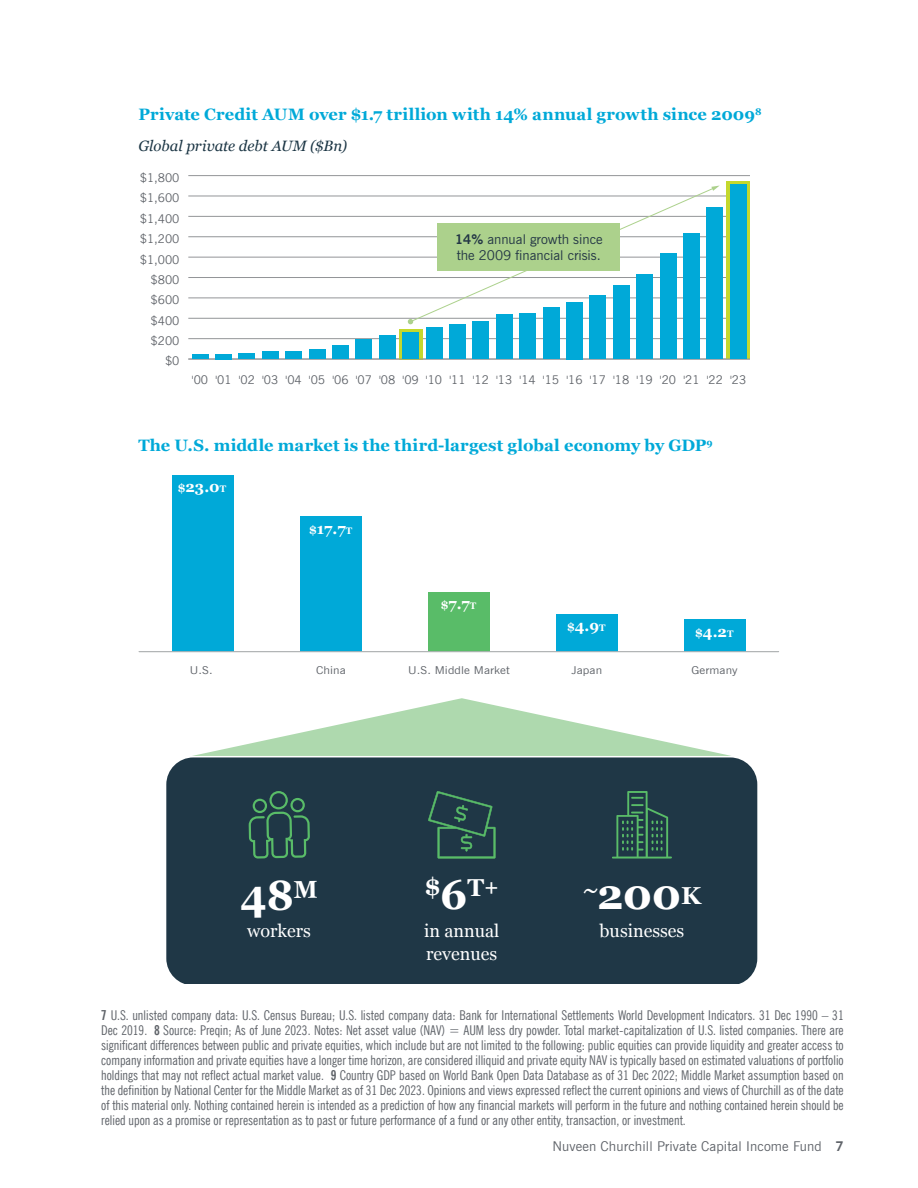
<style>
.page{position:relative;width:918px;height:1188px;background:#fff}
.page>*{position:absolute;margin:0;border:0;box-sizing:border-box;transform-origin:0 0}
.t1{font:700 42px "Georgia";color:#fff}
.t2{font:700 24.45px "Georgia";color:#fff}
.t3{font:18px/22.5px "Georgia";color:#fff}
.Table__Header{font:700 16.5px "Georgia";letter-spacing:.005em;color:#00a9d8}
.t4{font:700 15px "Georgia";color:#fff}
.Table__Header-2{font:italic 15px "Georgia";letter-spacing:-.005em;color:#1b3544}
._9_pt_disclosure_justified{font:condensed 13.5px/15px "News Gothic BT";color:#5f6369;text-align:justify}
.t5{font:13.5px/16.2px "News Gothic BT";color:#233645}
.t6{font:13.5px "News Gothic BT";letter-spacing:.01em;color:#5f6369}
.t7{font:12px "News Gothic BT";color:#5f6369}
.t8{font:10.8px "News Gothic BT";letter-spacing:.01em;color:#5f6369;scale:1.1 1}
.s1{font-weight:700}
.s2{font-size:12px}
.s3{font-size:9.45px}
.s4{font-size:42px}
.s5{font-size:21px}
.s6{font-size:24.45px}
</style>
<div class="page">
<hr style="left:188px;top:338px;width:562px;height:1px;background:#939598">
<hr style="left:188px;top:318px;width:562px;height:1px;background:#939598">
<hr style="left:188px;top:298px;width:562px;height:1px;background:#939598">
<hr style="left:188px;top:277px;width:562px;height:1px;background:#939598">
<hr style="left:188px;top:257px;width:562px;height:1px;background:#939598">
<hr style="left:188px;top:236px;width:562px;height:1px;background:#939598">
<hr style="left:188px;top:216px;width:562px;height:1px;background:#939598">
<hr style="left:188px;top:196px;width:562px;height:1px;background:#939598">
<hr style="left:188px;top:175px;width:562px;height:1px;background:#939598">
<svg style="left:408px;top:186px;width:312px;height:138px"></svg>
<div style="left:399px;top:329px;width:23px;height:30px;background:#c4d82d"></div>
<div style="left:726px;top:182px;width:24px;height:177px;background:#c4d82d"></div>
<hr style="left:188px;top:359px;width:562px;height:1px;background:#939598">
<hr style="left:192px;top:355px;width:16px;height:4px;background:#00a9d8">
<div style="left:215px;top:354px;width:17px;height:5px;background:#00a9d8"></div>
<div style="left:238px;top:353px;width:17px;height:6px;background:#00a9d8"></div>
<div style="left:262px;top:352px;width:17px;height:7px;background:#00a9d8"></div>
<div style="left:285px;top:351px;width:17px;height:8px;background:#00a9d8"></div>
<div style="left:309px;top:350px;width:16px;height:9px;background:#00a9d8"></div>
<div style="left:332px;top:345px;width:17px;height:14px;background:#00a9d8"></div>
<div style="left:355px;top:340px;width:17px;height:19px;background:#00a9d8"></div>
<div style="left:379px;top:335px;width:17px;height:24px;background:#00a9d8"></div>
<div style="left:402px;top:332px;width:17px;height:27px;background:#00a9d8"></div>
<div style="left:426px;top:328px;width:16px;height:31px;background:#00a9d8"></div>
<div style="left:449px;top:324px;width:17px;height:35px;background:#00a9d8"></div>
<div style="left:472px;top:321px;width:17px;height:38px;background:#00a9d8"></div>
<div style="left:496px;top:315px;width:17px;height:44px;background:#00a9d8"></div>
<div style="left:519px;top:314px;width:17px;height:45px;background:#00a9d8"></div>
<div style="left:543px;top:308px;width:16px;height:51px;background:#00a9d8"></div>
<div style="left:566px;top:302px;width:17px;height:57px;background:#00a9d8"></div>
<div style="left:589px;top:296px;width:17px;height:63px;background:#00a9d8"></div>
<div style="left:613px;top:285px;width:17px;height:74px;background:#00a9d8"></div>
<div style="left:636px;top:274px;width:17px;height:85px;background:#00a9d8"></div>
<div style="left:660px;top:254px;width:17px;height:105px;background:#00a9d8"></div>
<div style="left:683px;top:233px;width:17px;height:126px;background:#00a9d8"></div>
<div style="left:706px;top:208px;width:17px;height:151px;background:#00a9d8"></div>
<div style="left:730px;top:185px;width:17px;height:174px;background:#00a9d8"></div>
<div style="left:166px;top:757px;width:591px;height:226px;background:#1f3746"></div>
<svg style="left:192px;top:698px;width:539px;height:58px"></svg>
<svg style="left:428px;top:791px;width:68px;height:68px;background:#294e4b"></svg>
<svg style="left:249px;top:791px;width:61px;height:68px;background:#2b544d"></svg>
<svg style="left:612px;top:791px;width:60px;height:68px;background:#2c554d"></svg>
<div style="left:172px;top:475px;width:62px;height:177px;background:#00a9d8"></div>
<div style="left:300px;top:516px;width:62px;height:136px;background:#00a9d8"></div>
<div style="left:428px;top:592px;width:62px;height:59px;background:#59bc68"></div>
<div style="left:556px;top:614px;width:61px;height:38px;background:#00a9d8"></div>
<div style="left:684px;top:619px;width:61px;height:33px;background:#00a9d8"></div>
<hr style="left:139px;top:651px;width:640px;height:1px;background:#b1b4b5">
<div style="left:241px;top:879px;width:76px;height:38px;background:#1f3746"></div>
<p class="Table__Header" style="left:138px;top:102px;width:625px">Private Credit AUM over $1.7 trillion with 14% annual growth since 2009<sup>8</sup></p>
<p class="Table__Header-2" style="left:138px;top:135px;width:210px">Global private debt AUM ($Bn)</p>
<p class="t7" style="left:140px;top:171px;width:41px">$1,800</p>
<p class="t7" style="left:140px;top:191px;width:41px">$1,600</p>
<p class="t7" style="left:140px;top:211px;width:41px">$1,400</p>
<p class="t7" style="left:140px;top:232px;width:41px">$1,200</p>
<p class="t7" style="left:140px;top:252px;width:41px">$1,000</p>
<p class="t7" style="left:151px;top:272px;width:30px">$800</p>
<p class="t7" style="left:151px;top:293px;width:30px">$600</p>
<p class="t7" style="left:151px;top:313px;width:30px">$400</p>
<p class="t7" style="left:151px;top:334px;width:30px">$200</p>
<p class="t7" style="left:165px;top:354px;width:16px">$0</p>
<p class="t5" style="left:455px;top:231px;width:149px"><span class="s1">14%</span> annual growth since the 2009 financial crisis.</p>
<p class="t7" style="left:192px;top:373px;width:556px">'00 '01 '02 '03 '04 '05 '06 '07 '08 '09 '10 '11 '12 '13 '14 '15 '16 '17 '18 '19 '20 '21 '22 '23</p>
<p class="Table__Header" style="left:138px;top:433px;width:576px">The U.S. middle market is the third-largest global economy by GDP<sup>9</sup></p>
<p class="t4" style="left:178px;top:476px;width:50px"><span class="s2">$</span>23.0<span class="s3">T</span></p>
<p class="t4" style="left:309px;top:517px;width:45px"><span class="s2">$</span>17.7<span class="s3">T</span></p>
<p class="t4" style="left:441px;top:593px;width:37px"><span class="s2">$</span>7.7<span class="s3">T</span></p>
<p class="t4" style="left:567px;top:614px;width:40px"><span class="s2">$</span>4.9<span class="s3">T</span></p>
<p class="t4" style="left:695px;top:620px;width:40px"><span class="s2">$</span>4.2<span class="s3">T</span></p>
<p class="t8" style="left:190px;top:664px;width:22px">U.S.</p>
<p class="t8" style="left:316px;top:664px;width:29px">China</p>
<p class="t8" style="left:408px;top:664px;width:94px">U.S. Middle Market</p>
<p class="t8" style="left:571px;top:664px;width:29px">Japan</p>
<p class="t8" style="left:692px;top:664px;width:44px">Germany</p>
<p class="t3" style="left:247px;top:919px;width:65px">workers</p>
<p class="t2" style="left:425px;top:869px;width:76px">$<span class="s4">6</span>T<span class="s5">+</span></p>
<p class="t3" style="left:424px;top:919px;width:77px">in annual revenues</p>
<p class="t1" style="left:582px;top:863px;width:121px"><sup>~</sup>200<span class="s6">K</span></p>
<p class="t3" style="left:600px;top:919px;width:86px">businesses</p>
<p class="_9_pt_disclosure_justified" style="left:101px;top:1007px;width:744px"><span class="s1">7</span> U.S. unlisted company data: U.S. Census Bureau; U.S. listed company data: Bank for International Settlements World Development Indicators. 31 Dec 1990 – 31<br>Dec 2019. <span class="s1">8</span> Source: Preqin; As of June 2023. Notes: Net asset value (NAV) = AUM less dry powder. Total market-capitalization of U.S. listed companies. There are significant differences between public and private equities, which include but are not limited to the following: public equities can provide liquidity and greater access to company information and private equities have a longer time horizon, are considered illiquid and private equity NAV is typically based on estimated valuations of portfolio holdings that may not reflect actual market value. <span class="s1">9</span> Country GDP based on World Bank Open Data Database as of 31 Dec 2022; Middle Market assumption based on the definition by National Center for the Middle Market as of 31 Dec 2023. Opinions and views expressed reflect the current opinions and views of Churchill as of the date of this material only. Nothing contained herein is intended as a prediction of how any financial markets will perform in the future and nothing contained herein should be relied upon as a promise or representation as to past or future performance of a fund or any other entity, transaction, or investment.</p>
<p class="t6" style="left:552px;top:1139px;width:293px">Nuveen Churchill Private Capital Income Fund <span class="s1">7</span></p>
</div>
